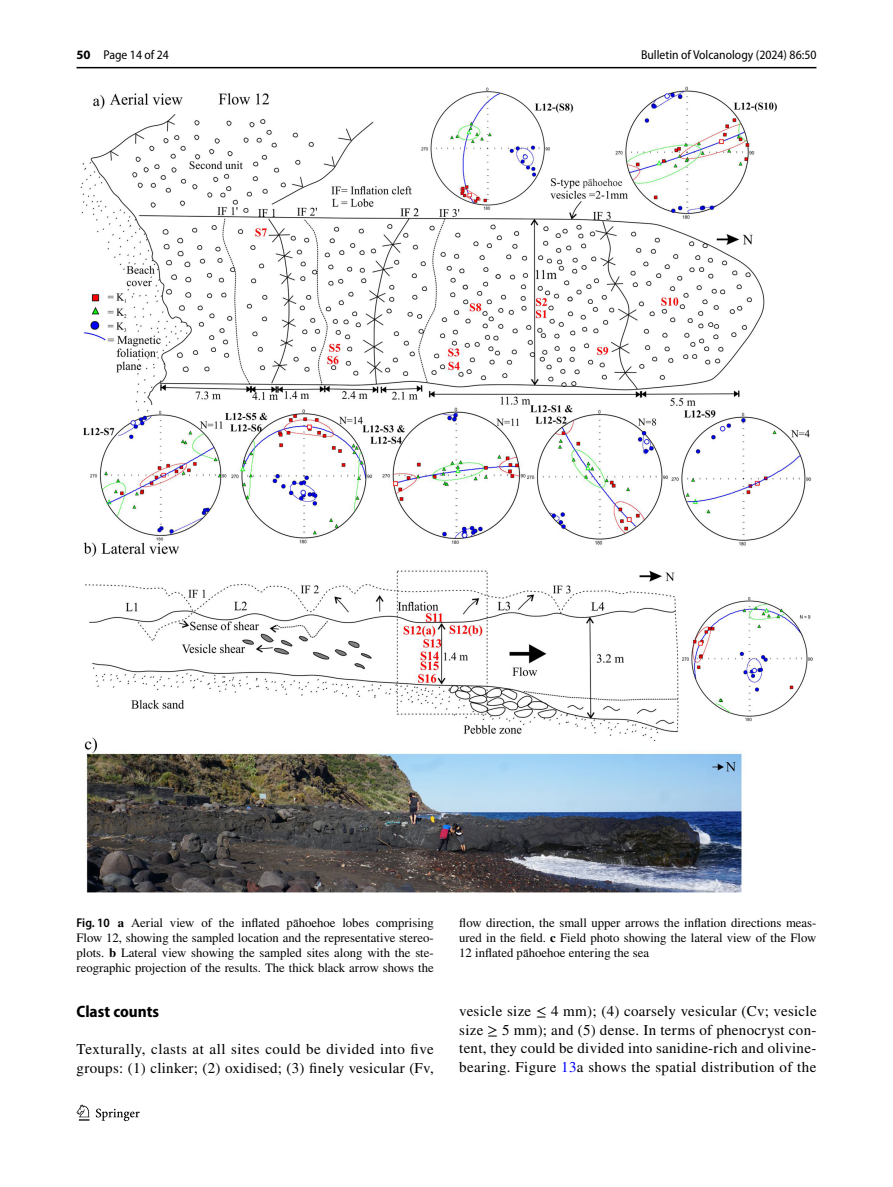
<style>
.page{position:relative;width:893px;height:1187px;background:#fff}
.page>*{position:absolute;margin:0;border:0;box-sizing:border-box;transform-origin:0 0}
.t1{font:700 semi-condensed 16.5px "Myriad Pro";color:#000}
.t2{font:15px/18.8px "STIX";letter-spacing:.025em;color:#000}
.t3{font:12.75px/15px "STIX";color:#000;text-align:justify}
.t4{font:semi-condensed 12.75px "Myriad Pro";color:#000}
.s1{font-weight:700;font-stretch:normal}
.s2{font-family:"Myriad Pro";font-weight:600;font-stretch:semi-condensed}
.s3{font-weight:700}
.s4{color:#00f}
</style>
<div class="page">
<hr style="left:77px;top:67px;width:739px;height:1px;background:#000">
<svg style="left:77px;top:1104px;width:12px;height:16px"></svg>
<svg style="left:96px;top:1108px;width:44px;height:12px"></svg>
<img style="left:81px;top:87px;width:731px;height:805px">
<p class="t4" style="left:77px;top:48px;width:94px"><span class="s1">50</span> Page 14 of 24</p>
<p class="t4" style="left:641px;top:48px;width:177px">Bulletin of Volcanology (2024) 86:50</p>
<p class="t3" style="left:77px;top:916px;width:359px"><span class="s2">Fig. 10</span> <span class="s3">a</span> Aerial view of the inflated pāhoehoe lobes comprising Flow 12, showing the sampled location and the representative stereo&shy;plots. <span class="s3">b</span> Lateral view showing the sampled sites along with the ste&shy;reographic projection of the results. The thick black arrow shows the</p>
<p class="t3" style="left:459px;top:916px;width:359px">flow direction, the small upper arrows the inflation directions meas&shy;ured in the field. <span class="s3">c</span> Field photo showing the lateral view of the Flow 12 inflated pāhoehoe entering the sea</p>
<p class="t1" style="left:77px;top:1002px;width:84px">Clast counts</p>
<p class="t2" style="left:77px;top:1040px;width:359px">Texturally, clasts at all sites could be divided into five groups: (1) clinker; (2) oxidised; (3) finely vesicular (Fv,</p>
<p class="t2" style="left:459px;top:1002px;width:359px;text-align:justify">vesicle size ≤ 4 mm); (4) coarsely vesicular (Cv; vesicle size ≥ 5 mm); and (5) dense. In terms of phenocryst con&shy;tent, they could be divided into sanidine-rich and olivine&shy;bearing. Figure <span class="s4">13</span>a shows the spatial distribution of the</p>
</div>
